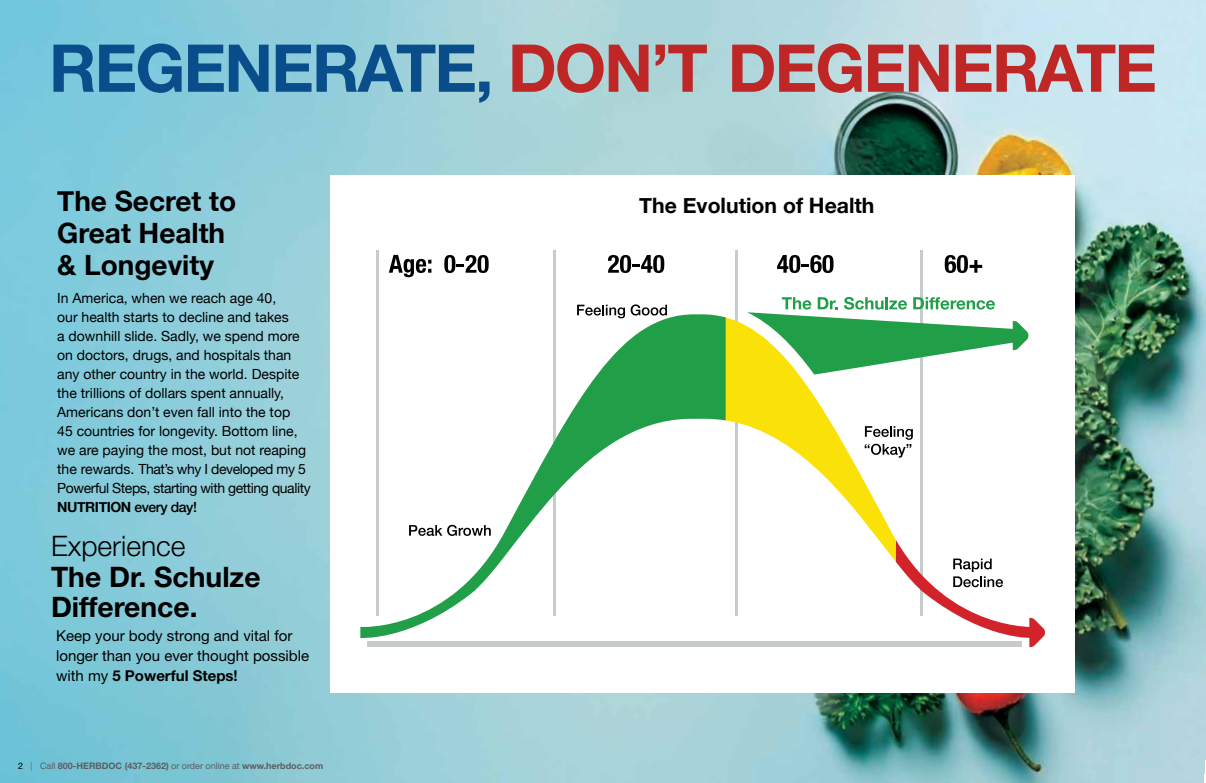
<style>
.page{position:relative;width:1206px;height:783px;background:#fff}
.page>*{position:absolute;margin:0;border:0;box-sizing:border-box;transform-origin:0 0}
.Headlines{font:700 66px "Helvetica Neue LT Std";letter-spacing:-.03em;color:#be2726}
.t1{font:700 28.3px/30.3px "Helvetica Neue LT Std";color:#000}
.SubHead{font:700 28px/32px "Helvetica Neue";color:#000}
.Headlines-2{font:700 21.2px "Helvetica Neue";color:#000}
.test_TOC{font:15px/20px "Helvetica Neue LT Std";color:#000}
.SubHead-2{font:14px/19px "Helvetica Neue";color:#000}
.t2{font:700 9px "Helvetica Neue LT Std";color:#5d5d60}
.s1{color:#094e8a}
.s2{font-weight:700}
.s3{font-weight:500}
.s4{font-weight:300}
.s5{font-weight:400;color:#000}
.s6{font-weight:400;color:#6d6e71}
.s7{font-weight:400}
</style>
<div class="page">
<img style="left:0;top:0;width:1206px;height:783px">
<div style="left:331px;top:175px;width:744px;height:518px;background:#fff"></div>
<hr style="left:376px;top:251px;width:3px;height:365px;background:#c8cbcb">
<hr style="left:553px;top:251px;width:3px;height:365px;background:#c8cbcb">
<hr style="left:735px;top:251px;width:3px;height:365px;background:#c8cbcb">
<hr style="left:920px;top:251px;width:3px;height:365px;background:#c8cbcb">
<svg style="left:360px;top:314px;width:366px;height:325px"></svg>
<svg style="left:726px;top:318px;width:170px;height:244px"></svg>
<svg style="left:389px;top:255px;width:42px;height:22px"></svg>
<svg style="left:444px;top:255px;width:45px;height:18px"></svg>
<svg style="left:608px;top:255px;width:56px;height:18px"></svg>
<svg style="left:777px;top:255px;width:57px;height:18px"></svg>
<svg style="left:945px;top:255px;width:37px;height:18px"></svg>
<div style="left:367px;top:642px;width:655px;height:5px;background:#c8cbcb"></div>
<svg style="left:409px;top:525px;width:82px;height:11px"></svg>
<svg style="left:577px;top:305px;width:48px;height:13px"></svg>
<svg style="left:631px;top:304px;width:36px;height:12px"></svg>
<svg style="left:865px;top:426px;width:48px;height:32px"></svg>
<svg style="left:896px;top:540px;width:149px;height:107px"></svg>
<svg style="left:747px;top:297px;width:282px;height:78px"></svg>
<p class="Headlines" style="left:49px;top:27px;width:1110px"><span class="s1">REGENERATE,</span> DON’T DEGENERATE</p>
<p class="SubHead" style="left:57px;top:186px;width:180px">The Secret to<br>Great Health &amp; Longevity</p>
<p class="SubHead-2" style="left:57px;top:290px;width:255px">In America, when we reach age 40,<br>our health starts to decline and takes<br>a downhill slide. Sadly, we spend more on doctors, drugs, and hospitals than any other country in the world. Despite the trillions of dollars spent annually, Americans don’t even fall into the top<br>45 countries for longevity. Bottom line, we are paying the most, but not reaping the rewards. That’s why I developed my 5<br>Powerful Steps, starting with getting quality <span class="s2">NUTRITION</span> <span class="s3">every day!</span></p>
<p class="t1" style="left:51px;top:531px;width:211px"><span class="s4">Experience<br></span>The Dr. Schulze<br>Difference.</p>
<p class="test_TOC" style="left:56px;top:626px;width:255px">Keep your body strong and vital for longer than you ever thought possible with my <span class="s2">5 Powerful Steps!</span></p>
<p class="t2" style="left:18px;top:760px;width:307px"><span class="s5">2</span> <span class="s6">|</span> <span class="s7">Call</span> 800-HERBDOC (437-2362) <span class="s7">or order online at</span> www.herbdoc.com</p>
<p class="Headlines-2" style="left:639px;top:189px;width:237px">The Evolution of Health</p>
</div>
